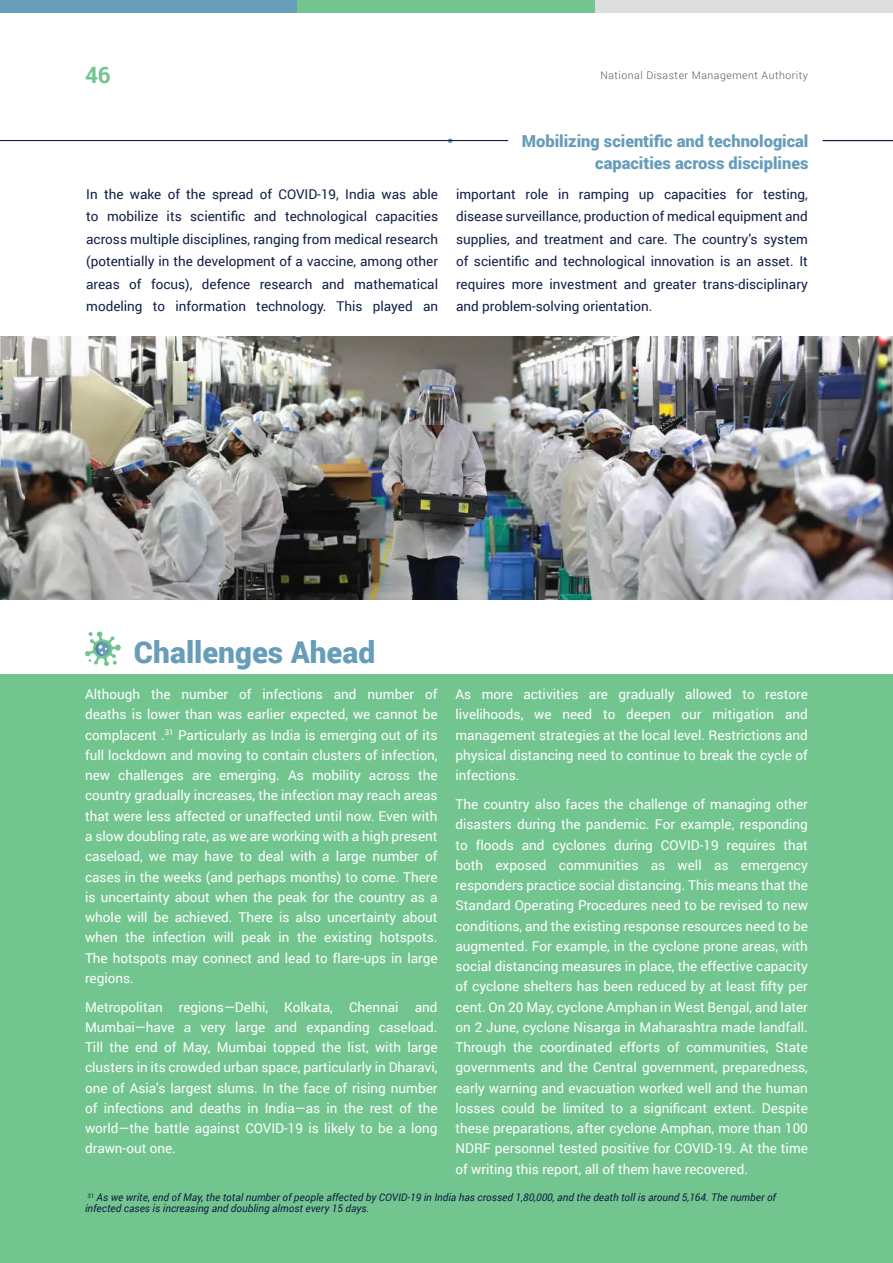
<style>
.page{position:relative;width:893px;height:1263px;background:#fff}
.page>*{position:absolute;margin:0;border:0;box-sizing:border-box;transform-origin:0 0}
.t1{font:900 30px "Roboto";color:#679db9}
.t2{font:700 22.5px "Roboto";color:#73c590}
.t3{font:900 16.5px/22.5px "Roboto";color:#679db9;text-align:right}
.t4{font:13.5px/20.2px "Roboto";color:#fff;text-align:justify}
.t5{font:13.5px/22.5px "Roboto";color:#122046;text-align:justify}
.t6{font:italic 10.5px/10.5px "Roboto";color:#122046}
.t7{font:300 10.5px "Roboto";letter-spacing:.05em;color:#535861}
</style>
<div class="page">
<hr style="left:0;top:140px;width:508px;height:1px;background:#122046">
<hr style="left:823px;top:140px;width:70px;height:1px;background:#122046">
<img style="left:0;top:336px;width:893px;height:263px">
<div style="left:0;top:674px;width:893px;height:589px;background:#73c590"></div>
<svg style="left:85px;top:631px;width:36px;height:35px"></svg>
<div style="left:0;top:0;width:298px;height:13px;background:#679db9"></div>
<div style="left:298px;top:0;width:297px;height:13px;background:#73c590"></div>
<div style="left:595px;top:0;width:298px;height:13px;background:#dcdddf"></div>
<h2 class="t2" style="left:85px;top:59px;width:27px">46</h2>
<p class="t7" style="left:600px;top:68px;width:209px">National Disaster Management Authority</p>
<p class="t3" style="left:447px;top:129px;width:8px">•</p>
<p class="t3" style="left:522px;top:129px;width:288px">Mobilizing scientific and technological capacities across disciplines</p>
<p class="t5" style="left:86px;top:182px;width:353px">In the wake of the spread of COVID-19, India was able to mobilize its scientific and technological capacities across multiple disciplines, ranging from medical research (potentially in the development of a vaccine, among other areas of focus), defence research and mathematical modeling to information technology. This played an</p>
<p class="t5" style="left:456px;top:182px;width:353px">important role in ramping up capacities for testing, disease surveillance, production of medical equipment and supplies, and treatment and care. The country’s system of scientific and technological innovation is an asset. It requires more investment and greater trans-disciplinary and problem-solving orientation.</p>
<h1 class="t1" style="left:134px;top:631px;width:243px">Challenges Ahead</h1>
<p class="t4" style="left:85px;top:684px;width:354px">Although the number of infections and number of deaths is lower than was earlier expected, we cannot be complacent .<sup>31</sup> Particularly as India is emerging out of its full lockdown and moving to contain clusters of infection, new challenges are emerging. As mobility across the country gradually increases, the infection may reach areas that were less affected or unaffected until now. Even with a slow doubling rate, as we are working with a high present caseload, we may have to deal with a large number of cases in the weeks (and perhaps months) to come. There is uncertainty about when the peak for the country as a whole will be achieved. There is also uncertainty about when the infection will peak in the existing hotspots.<br>The hotspots may connect and lead to flare-ups in large regions.</p>
<p class="t4" style="left:85px;top:996px;width:354px">Metropolitan regions—Delhi, Kolkata, Chennai and Mumbai—have a very large and expanding caseload.<br>Till the end of May, Mumbai topped the list, with large clusters in its crowded urban space, particularly in Dharavi, one of Asia’s largest slums. In the face of rising number of infections and deaths in India—as in the rest of the world—the battle against COVID-19 is likely to be a long drawn-out one.</p>
<p class="t4" style="left:455px;top:684px;width:354px">As more activities are gradually allowed to restore livelihoods, we need to deepen our mitigation and management strategies at the local level. Restrictions and physical distancing need to continue to break the cycle of infections.</p>
<p class="t4" style="left:455px;top:793px;width:354px">The country also faces the challenge of managing other disasters during the pandemic. For example, responding to floods and cyclones during COVID-19 requires that both exposed communities as well as emergency responders practice social distancing. This means that the Standard Operating Procedures need to be revised to new conditions, and the existing response resources need to be augmented. For example, in the cyclone prone areas, with social distancing measures in place, the effective capacity of cyclone shelters has been reduced by at least fifty per cent. On 20 May, cyclone Amphan in West Bengal, and later on 2 June, cyclone Nisarga in Maharashtra made landfall.<br>Through the coordinated efforts of communities, State governments and the Central government, preparedness, early warning and evacuation worked well and the human losses could be limited to a significant extent. Despite these preparations, after cyclone Amphan, more than 100<br>NDRF personnel tested positive for COVID-19. At the time of writing this report, all of them have recovered.</p>
<p class="t6" style="left:85px;top:1192px;width:692px"><sup>31</sup> As we write, end of May, the total number of people affected by COVID-19 in India has crossed 1,80,000, and the death toll is around 5,164. The number of infected cases is increasing and doubling almost every 15 days.</p>
</div>
